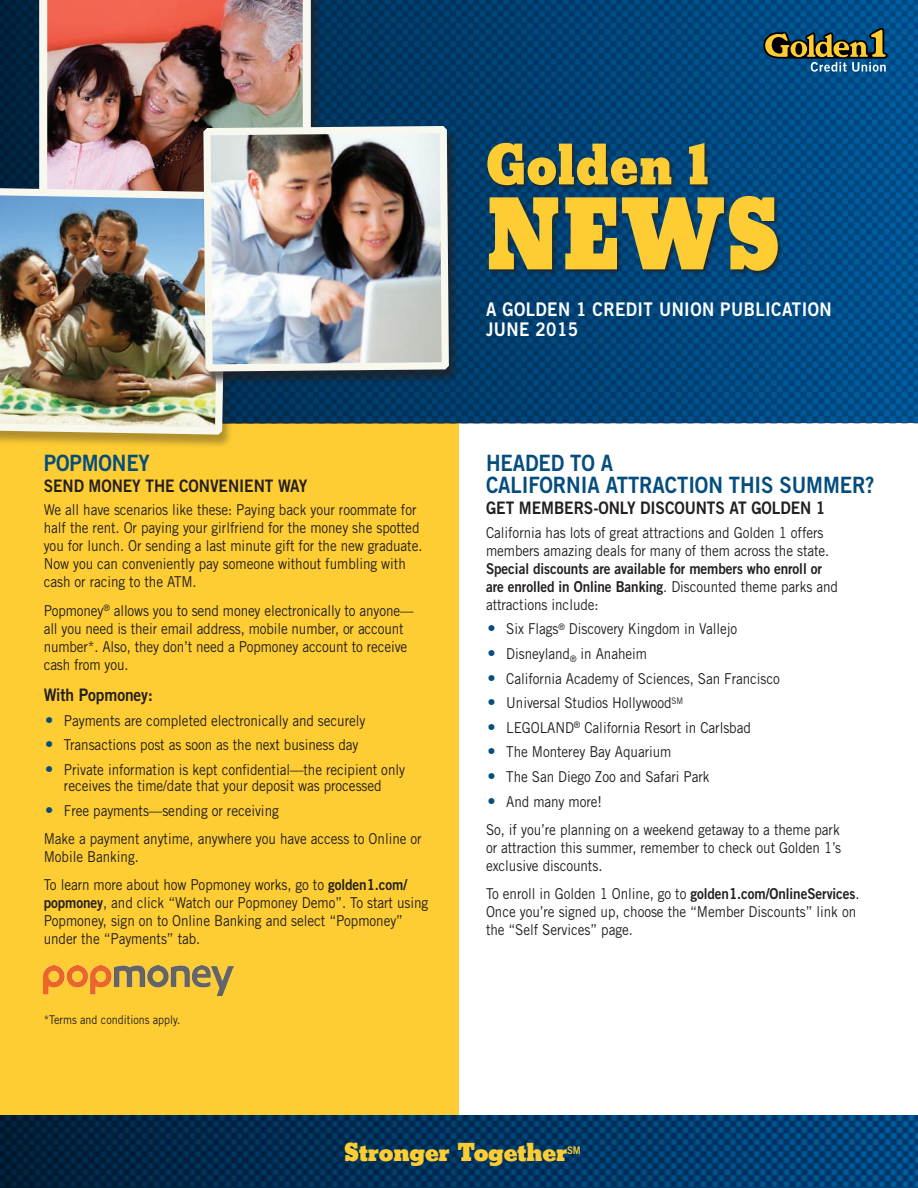
<style>
.page{position:relative;width:918px;height:1188px;background:#fff}
.page>*{position:absolute;margin:0;border:0;box-sizing:border-box;transform-origin:0 0}
.t1{font:800 108px "Beton Com";color:#fecd33;scale:.93 1}
.t2{font:800 61.2px "Beton Com";letter-spacing:.02em;color:#fecd33;scale:.93 1}
.t3{font:800 27px "Beton Com";letter-spacing:-.005em;color:#fecd33}
.t4{font:22.5px/22.5px "Trade Gothic LT Std Bd 2";letter-spacing:-.005em;color:#044d7c;scale:.9 1}
.t5{font:18.75px/20.4px "Trade Gothic LT Std Bd 2";letter-spacing:.025em;color:#fff;scale:.9 1}
.t6{font:17.25px "Trade Gothic LT Std Bd 2";letter-spacing:-.005em;color:#231f20;scale:.9 1}
.t7{font:15px/18px "Trade Gothic LT Std";letter-spacing:-.005em;color:#231f20;scale:.9 1}
.t8{font:15px/18px "Trade Gothic LT Std Bd 2";letter-spacing:-.005em;color:#231f20;scale:.9 1}
.t9{font:12px "Trade Gothic LT Std";color:#231f20;scale:.9 1}
.t10{font:10.5px "Trade Gothic LT Std Bd 2";color:#fecd33;scale:.9 1}
.s1{font-family:"Trade Gothic LT Std Bd 2";font-size:16.5px;color:#044d7c}
.s2{font-family:"Trade Gothic LT Std Bd 2"}
.s3{font-family:"Trade Gothic LT Std"}
</style>
<div class="page">
<div style="left:0;top:423px;width:459px;height:693px;background:#fecd33"></div>
<img style="left:0;top:0;width:918px;height:423px">
<img style="left:0;top:1116px;width:918px;height:72px">
<svg style="left:763px;top:28px;width:125px;height:44px;background:#44605b"></svg>
<div style="left:486px;top:142px;width:227px;height:48px;background:#231f20;opacity:.75"></div>
<div style="left:488px;top:195px;width:295px;height:81px;background:#231f20;opacity:.75"></div>
<div style="left:37px;top:0;width:285px;height:262px;background:#231f20;opacity:.7"></div>
<img style="left:39px;top:0;width:272px;height:184px">
<div style="left:0;top:189px;width:237px;height:260px;background:#231f20;opacity:.35"></div>
<img style="left:0;top:184px;width:230px;height:254px">
<div style="left:202px;top:127px;width:258px;height:259px;background:#231f20;opacity:.7"></div>
<img style="left:200px;top:122px;width:253px;height:253px">
<img style="left:44px;top:966px;width:189px;height:30px">
<h3 class="t4" style="left:44px;top:451px;width:119px">POPMONEY</h3>
<p class="t6" style="left:44px;top:475px;width:295px">SEND MONEY THE CONVENIENT WAY</p>
<p class="t7" style="left:44px;top:501px;width:422px">We all have scenarios like these: Paying back your roommate for half the rent. Or paying your girlfriend for the money she spotted you for lunch. Or sending a last minute gift for the new graduate.<br>Now you can conveniently pay someone without fumbling with cash or racing to the ATM.</p>
<p class="t7" style="left:44px;top:601px;width:412px">Popmoney<sup>®</sup> allows you to send money electronically to anyone— all you need is their email address, mobile number, or account number*. Also, they don’t need a Popmoney account to receive cash from you.</p>
<p class="t6" style="left:44px;top:684px;width:123px">With Popmoney:</p>
<p class="t7" style="left:45px;top:711px;width:358px"><span class="s1">•</span> Payments are completed electronically and securely</p>
<p class="t7" style="left:45px;top:736px;width:350px"><span class="s1">•</span> Transactions post as soon as the next business day</p>
<p class="t7" style="left:45px;top:761px;width:402px;line-height:16.5px;text-align:center"><span class="s1">•</span> Private information is kept confidential—the recipient only receives the time/date that your deposit was processed</p>
<p class="t7" style="left:44px;top:796px;width:421px;line-height:28.2px"><span class="s1">•</span> Free payments—sending or receiving<br>Make a payment anytime, anywhere you have access to Online or</p>
<p class="t7" style="left:44px;top:842px;width:405px;line-height:28.2px">Mobile Banking.<br>To learn more about how Popmoney works, go to <span class="s2">golden1.com/</span></p>
<p class="t7" style="left:44px;top:894px;width:429px"><span class="s2">popmoney</span>, and click “Watch our Popmoney Demo”. To start using<br>Popmoney, sign on to Online Banking and select “Popmoney” under the “Payments” tab.</p>
<p class="t9" style="left:44px;top:1012px;width:154px">*Terms and conditions apply.</p>
<h2 class="t2" style="left:486px;top:129px;width:246px">Golden 1</h2>
<h1 class="t1" style="left:486px;top:172px;width:317px">NEWS</h1>
<p class="t5" style="left:486px;top:298px;width:386px">A GOLDEN 1 CREDIT UNION PUBLICATION<br>JUNE 2015</p>
<h3 class="t4" style="left:486px;top:451px;width:433px">HEADED TO A<br>CALIFORNIA ATTRACTION THIS SUMMER?</h3>
<p class="t6" style="left:486px;top:498px;width:379px">GET MEMBERS-ONLY DISCOUNTS AT GOLDEN 1</p>
<p class="t7" style="left:486px;top:523px;width:383px">California has lots of great attractions and Golden 1 offers members amazing deals for many of them across the state.</p>
<p class="t8" style="left:486px;top:559px;width:393px">Special discounts are available for members who enroll or are enrolled in Online Banking<span class="s3">. Discounted theme parks and</span></p>
<p class="t7" style="left:486px;top:595px;width:127px">attractions include:</p>
<p class="t7" style="left:487px;top:620px;width:279px"><span class="s1">•</span> Six Flags<sup>®</sup> Discovery Kingdom in Vallejo</p>
<p class="t7" style="left:487px;top:644px;width:179px"><span class="s1">•</span> Disneyland<sub>®</sub> in Anaheim</p>
<p class="t7" style="left:487px;top:669px;width:327px"><span class="s1">•</span> California Academy of Sciences, San Francisco</p>
<p class="t7" style="left:487px;top:694px;width:219px"><span class="s1">•</span> Universal Studios Hollywood<sup>SM</sup></p>
<p class="t7" style="left:487px;top:718px;width:294px"><span class="s1">•</span> LEGOLAND<sup>®</sup> California Resort in Carlsbad</p>
<p class="t7" style="left:487px;top:743px;width:206px"><span class="s1">•</span> The Monterey Bay Aquarium</p>
<p class="t7" style="left:487px;top:767px;width:248px"><span class="s1">•</span> The San Diego Zoo and Safari Park</p>
<p class="t7" style="left:486px;top:787px;width:395px;line-height:28.2px"><span class="s1">•</span> And many more!<br>So, if you’re planning on a weekend getaway to a theme park</p>
<p class="t7" style="left:486px;top:838px;width:396px">or attraction this summer, remember to check out Golden 1’s exclusive discounts.</p>
<p class="t7" style="left:486px;top:885px;width:417px">To enroll in Golden 1 Online, go to <span class="s2">golden1.com/OnlineServices</span>.<br>Once you’re signed up, choose the “Member Discounts” link on the “Self Services” page.</p>
<h3 class="t3" style="left:344px;top:1137px;width:224px">Stronger Together</h3>
<p class="t10" style="left:567px;top:1144px;width:17px">SM</p>
</div>
